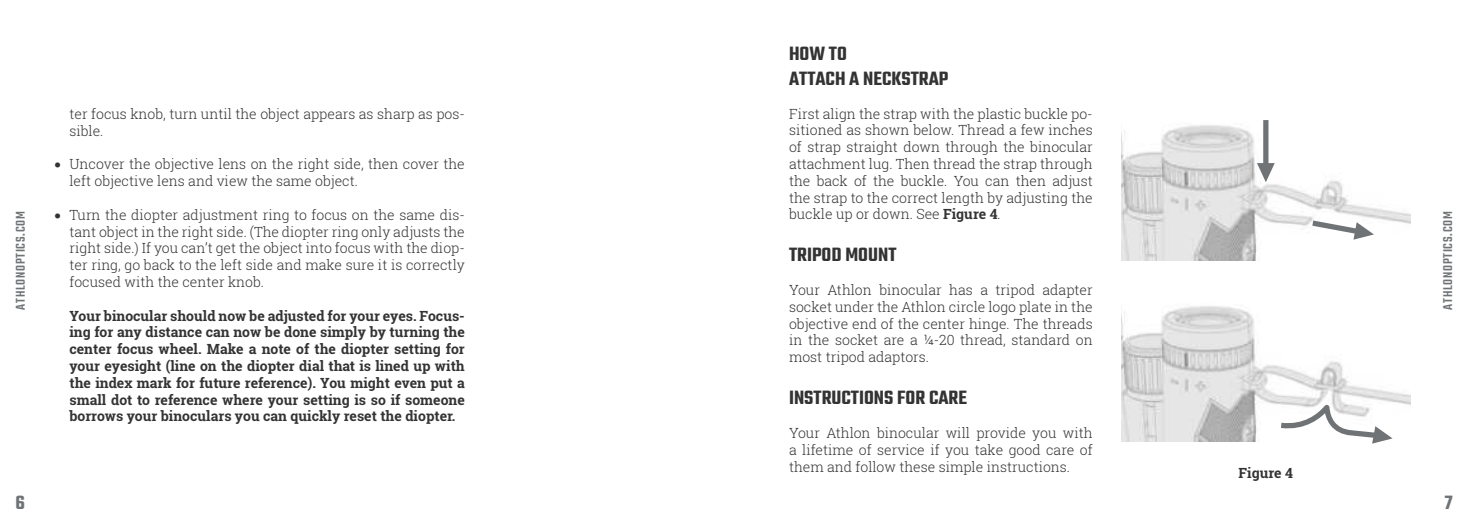
<style>
.page{position:relative;width:1469px;height:521px;background:#fff}
.page>*{position:absolute;margin:0;border:0;box-sizing:border-box;transform-origin:0 0}
.t1{font:600 21px/25.2px "Teko";color:#333}
.t2{font:600 21px "Teko";color:#6f7375}
.t3{font:300 14px/16.8px "Roboto Slab";color:#333;text-align:justify}
.t4{font:700 14px/16.8px "Roboto Slab";color:#333;text-align:justify}
.t5{font:500 14px "Teko";letter-spacing:.05em;color:#6f7375}
.s1{font-weight:700}
</style>
<div class="page">
<img style="left:1121px;top:120px;width:289px;height:140px">
<img style="left:1121px;top:306px;width:289px;height:135px">
<svg style="left:1256px;top:163px;width:18px;height:19px"></svg>
<div style="left:1263px;top:120px;width:5px;height:53px;background:#6f7375"></div>
<svg style="left:1306px;top:217px;width:67px;height:23px"></svg>
<svg style="left:1275px;top:394px;width:117px;height:50px"></svg>
<h1 class="t1" style="left:789px;top:40px;width:161px">HOW TO<br>ATTACH A NECKSTRAP</h1>
<p class="t3" style="left:789px;top:105px;width:305px">First align the strap with the plastic buckle po&shy;sitioned as shown below. Thread a few inches of strap straight down through the binocular attachment lug. Then thread the strap through the back of the buckle. You can then adjust the strap to the correct length by adjusting the buckle up or down. See <span class="s1">Figure 4</span>.</p>
<h1 class="t1" style="left:789px;top:242px;width:109px">TRIPOD MOUNT</h1>
<p class="t3" style="left:789px;top:283px;width:305px">Your Athlon binocular has a tripod adapter socket under the Athlon circle logo plate in the objective end of the center hinge. The threads in the socket are a ¼-20 thread, standard on most tripod adaptors.</p>
<h1 class="t1" style="left:789px;top:385px;width:179px">INSTRUCTIONS FOR CARE</h1>
<p class="t3" style="left:789px;top:425px;width:305px">Your Athlon binocular will provide you with a lifetime of service if you take good care of them and follow these simple instructions.</p>
<p class="t3" style="left:69px;top:106px;width:397px">ter focus knob, turn until the object appears as sharp as pos&shy;sible.</p>
<p class="t3" style="left:69px;top:157px;width:397px;text-indent:-15px">• Uncover the objective lens on the right side, then cover the left objective lens and view the same object.</p>
<p class="t3" style="left:69px;top:207px;width:397px;text-indent:-15px">• Turn the diopter adjustment ring to focus on the same dis&shy;tant object in the right side. (The diopter ring only adjusts the right side.) If you can’t get the object into focus with the diop&shy;ter ring, go back to the left side and make sure it is correctly focused with the center knob.</p>
<p class="t4" style="left:69px;top:308px;width:397px">Your binocular should now be adjusted for your eyes. Focus&shy;ing for any distance can now be done simply by turning the center focus wheel. Make a note of the diopter setting for your eyesight (line on the diopter dial that is lined up with the index mark for future reference). You might even put a small dot to reference where your setting is so if someone borrows your binoculars you can quickly reset the diopter.</p>
<p class="t5" style="left:12px;top:309px;width:100px;rotate:-90deg">ATHLONOPTICS.COM</p>
<p class="t5" style="left:1439px;top:309px;width:100px;rotate:-90deg">ATHLONOPTICS.COM</p>
<p class="t4" style="left:1238px;top:465px;width:56px">Figure 4</p>
<h1 class="t2" style="left:16px;top:492px;width:11px">6</h1>
<h1 class="t2" style="left:1444px;top:492px;width:9px">7</h1>
</div>
